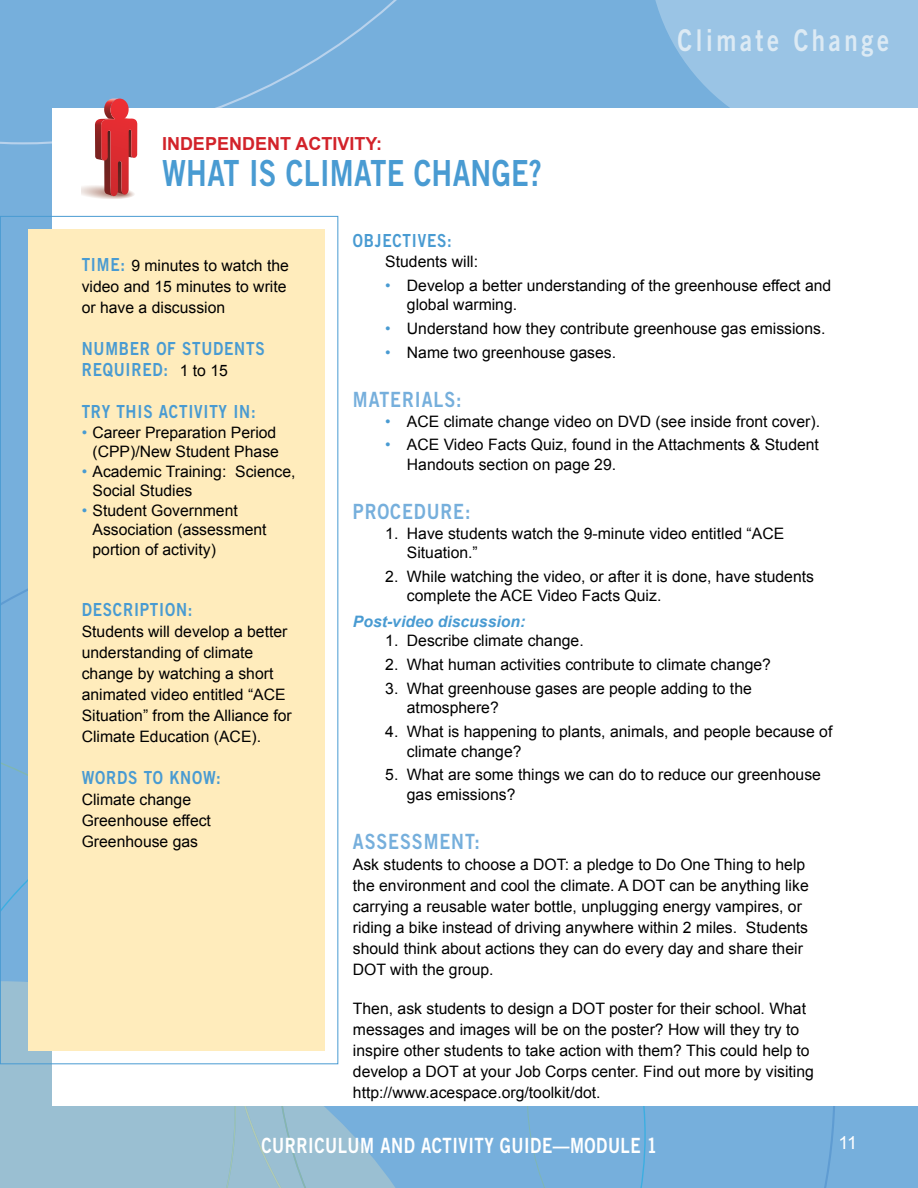
<style>
.page{position:relative;width:918px;height:1188px;background:#76afdc}
.page>*{position:absolute;margin:0;border:0;box-sizing:border-box;transform-origin:0 0}
.t1{font:36px "Trade Gothic Bold Two";color:#499bd2;scale:.8 1}
.t2{font:30px "Trade Gothic Bold Two";letter-spacing:.15em;color:#dceaf4;scale:.8 1}
.t3{font:21px "Trade Gothic Bold Two";letter-spacing:.03em;color:#fff;scale:.8 1}
.t4{font:21px "Trade Gothic Bold Two";letter-spacing:.05em;color:#76afdc;scale:.85 1}
.t5{font:18px "Trade Gothic Bold Two";letter-spacing:.05em;color:#499bd2;scale:.85 1}
.t6{font:700 18px "Arial";color:#d2232a}
.t7{font:18px "Arial";color:#fff}
.t8{font:15.75px/21px "Arial";color:#000}
.t9{font:italic 700 15.75px "Arial";color:#499bd2}
.s1{font-family:"Trade Gothic Bold Two";font-size:18px;color:#499bd2}
.s2{color:#499bd2}
</style>
<div class="page">
<svg style="left:0;top:981px;width:410px;height:207px;background:#95bcd3"></svg>
<svg style="left:221px;top:1105px;width:94px;height:83px;background:#9bbfd0"></svg>
<svg style="left:0;top:0;width:397px;height:144px"></svg>
<svg style="left:655px;top:0;width:263px;height:108px;background:#96c1e4"></svg>
<div style="left:52px;top:108px;width:866px;height:997px;background:#fff"></div>
<div style="left:28px;top:230px;width:297px;height:821px;background:#ffecbc"></div>
<svg style="left:81px;top:99px;width:56px;height:100px"></svg>
<p class="t6" style="left:162px;top:132px;width:221px">INDEPENDENT ACTIVITY:</p>
<h1 class="t1" style="left:162px;top:151px;width:199px">WHAT IS CLIMATE</h1>
<h1 class="t1" style="left:414px;top:151px;width:74px">CHANGE</h1>
<h1 class="t1" style="left:529px;top:151px;width:17px">?</h1>
<h2 class="t2" style="left:678px;top:22px;width:266px">CLIMATE CHANGE</h2>
<p class="t8" style="left:82px;top:255px;width:209px"><span class="s1">TIME :</span> 9 minutes to watch the video and 15 minutes to write or have a discussion</p>
<p class="t5" style="left:82px;top:337px;width:144px">NUMBER OF STUDENT</p>
<p class="t5" style="left:255px;top:337px;width:12px">S</p>
<p class="t5" style="left:82px;top:359px;width:50px">REQUIRED</p>
<p class="t8" style="left:164px;top:360px;width:66px"><span class="s1">:</span> 1 to 15</p>
<p class="t5" style="left:82px;top:400px;width:102px">TRY THIS ACTIVITY</p>
<p class="t5" style="left:233px;top:400px;width:28px">IN :</p>
<p class="t8" style="left:82px;top:422px;width:199px;line-height:19.5px;text-align:right"><span class="s2">•</span> Career Preparation Period (CPP)/New Student Phase</p>
<p class="t8" style="left:93px;top:461px;width:205px;line-height:19.5px;text-indent:-11px"><span class="s2">•</span> Academic Training: Science,<br>Social Studies</p>
<p class="t8" style="left:93px;top:500px;width:176px;line-height:19.5px;text-indent:-11px"><span class="s2">•</span> Student Government<br>Association (assessment portion of activity)</p>
<p class="t5" style="left:82px;top:598px;width:49px">DESCRIPTION</p>
<p class="t5" style="left:188px;top:598px;width:7px">:</p>
<p class="t8" style="left:82px;top:621px;width:212px">Students will develop a better understanding of climate change by watching a short animated video entitled “ACE<br>Situation” from the Alliance for<br>Climate Education (ACE).</p>
<p class="t5" style="left:82px;top:766px;width:117px">WORDS TOKNO</p>
<p class="t5" style="left:203px;top:766px;width:22px">W:</p>
<p class="t8" style="left:82px;top:789px;width:131px">Climate change<br>Greenhouse effect<br>Greenhouse gas</p>
<p class="t5" style="left:353px;top:230px;width:46px">OBJECTIVE</p>
<p class="t5" style="left:437px;top:230px;width:19px">S:</p>
<p class="t8" style="left:385px;top:251px;width:94px">Students will:</p>
<p class="t8" style="left:407px;top:275px;width:426px;line-height:19.5px;text-indent:-22px"><span class="s2">•</span> Develop a better understanding of the greenhouse effect and global warming.</p>
<p class="t8" style="left:385px;top:318px;width:442px"><span class="s2">•</span> Understand how they contribute greenhouse gas emissions.</p>
<p class="t8" style="left:385px;top:342px;width:232px"><span class="s2">•</span> Name two greenhouse gases.</p>
<h3 class="t4" style="left:353px;top:387px;width:32px">MATERIAL</h3>
<h3 class="t4" style="left:444px;top:387px;width:22px">S:</h3>
<p class="t8" style="left:385px;top:411px;width:436px"><span class="s2">•</span> ACE climate change video on DVD (see inside front cover).</p>
<p class="t8" style="left:407px;top:435px;width:414px;line-height:19.5px;text-indent:-22px"><span class="s2">•</span> ACE Video Facts Quiz, found in the Attachments &amp; Student<br>Handouts section on page 29.</p>
<h3 class="t4" style="left:353px;top:498px;width:30px">PROCEDURE</h3>
<h3 class="t4" style="left:465px;top:498px;width:8px">:</h3>
<p class="t8" style="left:407px;top:523px;width:379px;line-height:19.5px;text-indent:-22px">1. Have students watch the 9-minute video entitled “ACE<br>Situation.”</p>
<p class="t8" style="left:407px;top:567px;width:409px;line-height:19.5px;text-indent:-22px">2. While watching the video, or after it is done, have students complete the ACE Video Facts Quiz.</p>
<p class="t9" style="left:353px;top:612px;width:174px">Post-video discussion:</p>
<p class="t8" style="left:385px;top:630px;width:200px">1. Describe climate change.</p>
<p class="t8" style="left:385px;top:654px;width:387px">2. What human activities contribute to climate change?</p>
<p class="t8" style="left:407px;top:678px;width:346px;line-height:19.5px;text-indent:-22px">3. What greenhouse gases are people adding to the atmosphere?</p>
<p class="t8" style="left:407px;top:722px;width:427px;line-height:19.5px;text-indent:-22px">4. What is happening to plants, animals, and people because of climate change?</p>
<p class="t8" style="left:407px;top:765px;width:416px;line-height:19.5px;text-indent:-22px">5. What are some things we can do to reduce our greenhouse gas emissions?</p>
<h3 class="t4" style="left:353px;top:829px;width:99px">ASSESSMENT</h3>
<h3 class="t4" style="left:475px;top:829px;width:8px">:</h3>
<p class="t8" style="left:353px;top:854px;width:457px">Ask students to choose a DOT: a pledge to Do One Thing to help the environment and cool the climate. A DOT can be anything like carrying a reusable water bottle, unplugging energy vampires, or riding a bike instead of driving anywhere within 2 miles. Students should think about actions they can do every day and share their DOT with the group.</p>
<p class="t8" style="left:353px;top:998px;width:463px">Then, ask students to design a DOT poster for their school. What messages and images will be on the poster? How will they try to inspire other students to take action with them? This could help to develop a DOT at your Job Corps center. Find out more by visiting http://www.acespace.org/toolkit/dot.</p>
<h3 class="t3" style="left:261px;top:1132px;width:496px">CURRICULUM AND ACTIVITY GUIDE—MODULE 1</h3>
<p class="t7" style="left:838px;top:1132px;width:20px">11</p>
</div>
